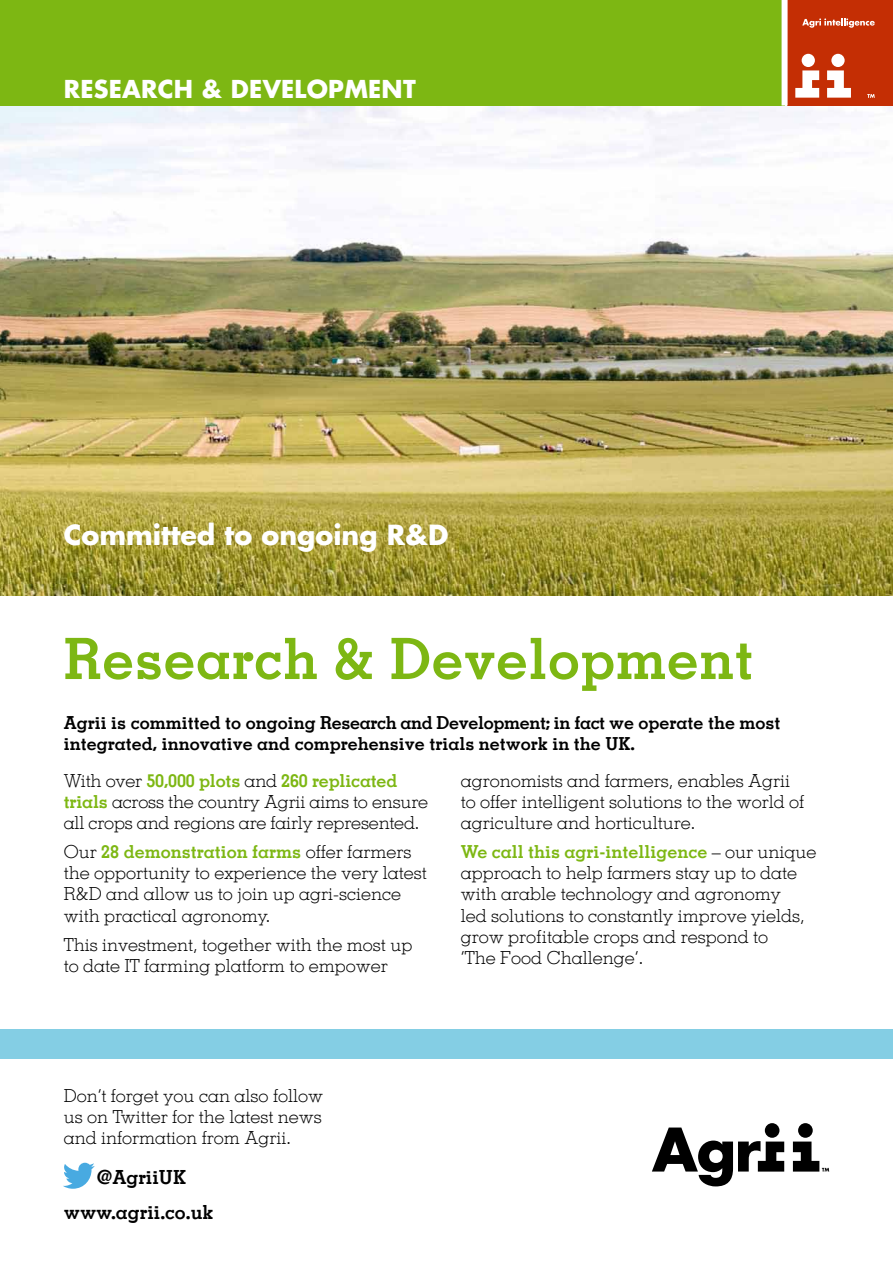
<style>
.page{position:relative;width:893px;height:1263px;background:#fff}
.page>*{position:absolute;margin:0;border:0;box-sizing:border-box;transform-origin:0 0}
.t1{font:700 57px "Memphis LT";letter-spacing:.01em;color:#7db713}
.t2{font:700 27px "Futura";color:#fff}
.t3{font:700 24px "Futura";letter-spacing:.01em;color:#fff}
.t4{font:700 19.5px "Memphis LT";color:#000}
.t5{font:300 18px/21px "Memphis LT";color:#000}
.t6{font:700 18px/21px "Memphis LT";color:#000}
.s1{font-weight:700;color:#7db713}
</style>
<div class="page">
<img style="left:0;top:106px;width:893px;height:489px">
<div style="left:0;top:0;width:785px;height:106px;background:#7db713"></div>
<div style="left:787px;top:0;width:106px;height:106px;background:#c42e04"></div>
<svg style="left:795px;top:70px;width:24px;height:28px"></svg>
<div style="left:802px;top:54px;width:13px;height:13px;background:#fff;border-radius:50%"></div>
<svg style="left:827px;top:70px;width:24px;height:28px"></svg>
<div style="left:831px;top:54px;width:14px;height:13px;background:#fff;border-radius:50%"></div>
<svg style="left:802px;top:18px;width:73px;height:10px"></svg>
<svg style="left:867px;top:94px;width:8px;height:4px"></svg>
<div style="left:782px;top:0;width:6px;height:106px;background:#fff"></div>
<div style="left:0;top:1029px;width:893px;height:29px;background:#84cee4"></div>
<svg style="left:652px;top:1127px;width:132px;height:59px"></svg>
<div style="left:765px;top:1123px;width:14px;height:15px;background:#000;border-radius:50%"></div>
<div style="left:798px;top:1123px;width:15px;height:15px;background:#000;border-radius:50%"></div>
<svg style="left:793px;top:1141px;width:36px;height:30px"></svg>
<svg style="left:63px;top:1163px;width:32px;height:26px"></svg>
<h3 class="t3" style="left:64px;top:72px;width:354px">RESEARCH &amp; DEVELOPMENT</h3>
<h2 class="t2" style="left:64px;top:516px;width:386px">Committed to ongoing R&amp;D</h2>
<h1 class="t1" style="left:64px;top:623px;width:691px">Research &amp; Development</h1>
<p class="t6" style="left:64px;top:712px;width:718px">Agrii is committed to ongoing Research and Development; in fact we operate the most integrated, innovative and comprehensive trials network in the UK.</p>
<p class="t5" style="left:64px;top:770px;width:366px">With over <span class="s1">50,000 plots</span> and <span class="s1">260 replicated trials</span> across the country Agrii aims to ensure all crops and regions are fairly represented.</p>
<p class="t5" style="left:64px;top:841px;width:365px">Our <span class="s1">28 demonstration farms</span> offer farmers the opportunity to experience the very latest R&amp;D and allow us to join up agri-science with practical agronomy.</p>
<p class="t5" style="left:64px;top:934px;width:350px">This investment, together with the most up to date IT farming platform to empower</p>
<p class="t5" style="left:461px;top:770px;width:345px">agronomists and farmers, enables Agrii to offer intelligent solutions to the world of agriculture and horticulture.</p>
<p class="t5" style="left:461px;top:841px;width:357px"><span class="s1">We call this agri-intelligence</span> – our unique approach to help farmers stay up to date with arable technology and agronomy<br>led solutions to constantly improve yields, grow profitable crops and respond to<br>‘The Food Challenge’.</p>
<p class="t5" style="left:64px;top:1085px;width:261px;text-align:justify">Don’t forget you can also follow us on Twitter for the latest news and information from Agrii.</p>
<p class="t4" style="left:97px;top:1165px;width:91px">@AgriiUK</p>
<p class="t4" style="left:64px;top:1200px;width:151px">www.agrii.co.uk</p>
</div>
